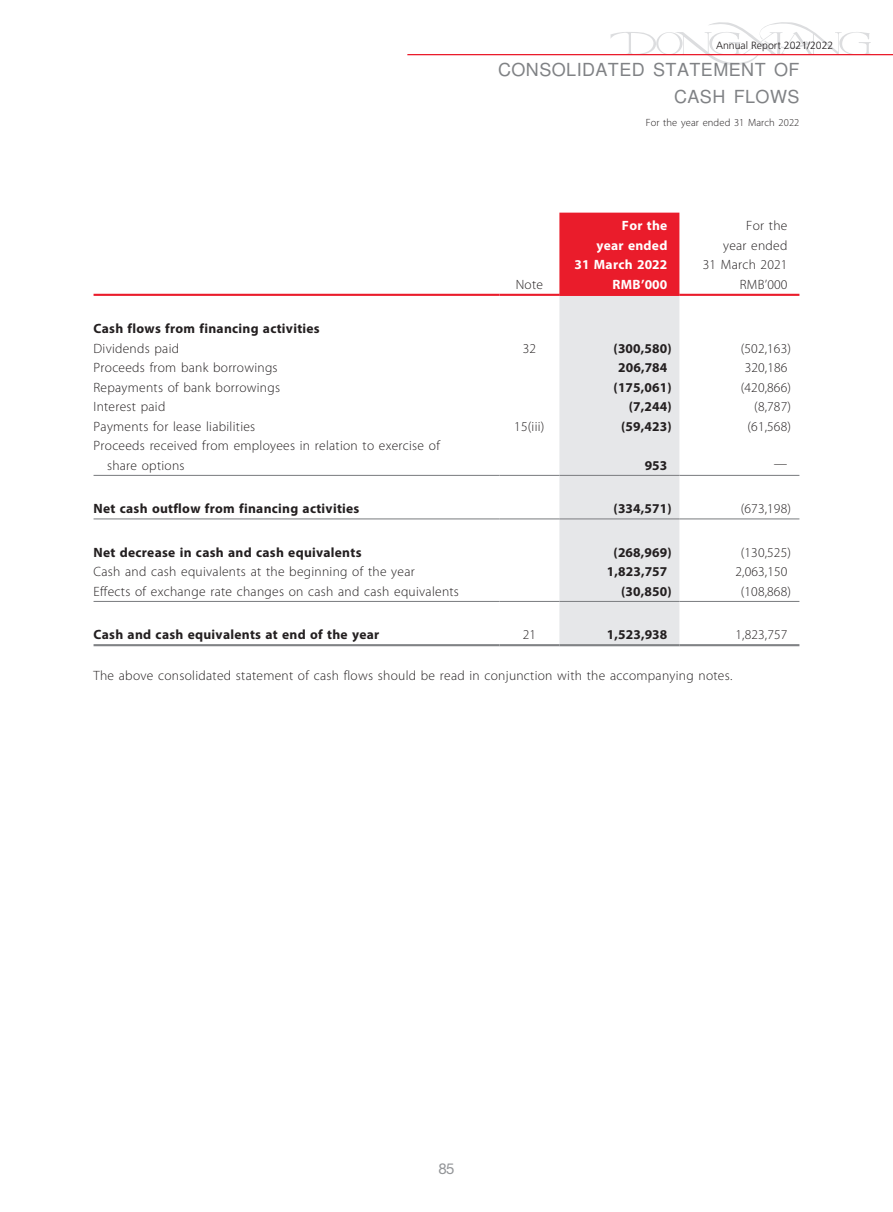
<style>
.page{position:relative;width:893px;height:1212px;background:#fff}
.page>*{position:absolute;margin:0;border:0;box-sizing:border-box;transform-origin:0 0}
.t1{font:18px/27px "Nimbus San L";letter-spacing:.025em;color:#808285;text-align:right}
.t2{font:15px "Helvetica Neue LT Std";color:#939598}
._15_Table_Stub{font:300 13.5px/19.5px "Myriad Pro";letter-spacing:.02em;color:#231f20}
._01_Body_Text{font:300 13.5px/19.5px "Myriad Pro";letter-spacing:.02em;color:#231f20;text-align:right}
._15_Table_Stub-2{font:700 13.5px "Myriad Pro";letter-spacing:.02em;color:#231f20}
._01_Body_Text-2{font:700 13.5px "Myriad Pro";letter-spacing:.01em;color:#231f20}
._01_Body_Text-3{font:700 13.5px/19.5px "Myriad Pro";letter-spacing:.02em;color:#fff;text-align:right}
.t3{font:300 10.5px "Myriad Pro";letter-spacing:.01em;color:#231f20}
.t4{font:300 10.5px "Frutiger LT Std";color:#231f20}
</style>
<div class="page">
<svg style="left:611px;top:22px;width:260px;height:44px"></svg>
<hr style="left:407px;top:54px;width:486px;height:1px;background:#ea1c2b">
<svg style="left:559px;top:213px;width:120px;height:431px;background:#e7c2c7"></svg>
<hr style="left:94px;top:294px;width:405px;height:2px;background:#ea1c2b">
<hr style="left:499px;top:294px;width:60px;height:2px;background:#ea1c2b">
<hr style="left:559px;top:294px;width:120px;height:2px;background:#ea1c2b">
<hr style="left:679px;top:294px;width:120px;height:2px;background:#ea1c2b">
<hr style="left:94px;top:475px;width:405px;height:1px;background:#808285">
<hr style="left:499px;top:475px;width:60px;height:1px;background:#808285">
<hr style="left:559px;top:475px;width:120px;height:1px;background:#808285">
<hr style="left:679px;top:475px;width:120px;height:1px;background:#808285">
<hr style="left:94px;top:518px;width:405px;height:1px;background:#808285">
<hr style="left:499px;top:518px;width:60px;height:1px;background:#808285">
<hr style="left:559px;top:518px;width:120px;height:1px;background:#808285">
<hr style="left:679px;top:518px;width:120px;height:1px;background:#808285">
<hr style="left:94px;top:601px;width:405px;height:1px;background:#808285">
<hr style="left:499px;top:601px;width:60px;height:1px;background:#808285">
<hr style="left:559px;top:601px;width:120px;height:1px;background:#808285">
<hr style="left:679px;top:601px;width:120px;height:1px;background:#808285">
<hr style="left:94px;top:644px;width:405px;height:2px;background:#808285">
<hr style="left:499px;top:644px;width:60px;height:2px;background:#808285">
<hr style="left:559px;top:644px;width:120px;height:2px;background:#808285">
<hr style="left:679px;top:644px;width:120px;height:2px;background:#808285">
<p class="t4" style="left:716px;top:39px;width:119px">Annual Report 2021/2022</p>
<h1 class="t1" style="left:498px;top:55px;width:303px">CONSOLIDATED STATEMENT OF<br>CASH FLOWS</h1>
<p class="t3" style="left:646px;top:117px;width:155px">For the year ended 31 March 2022</p>
<p class="_01_Body_Text-3" style="left:574px;top:216px;width:94px">For the<br>year ended<br>31 March 2022</p>
<p class="_01_Body_Text" style="left:703px;top:216px;width:86px">For the<br>year ended<br>31 March 2021</p>
<p class="_01_Body_Text" style="left:516px;top:275px;width:29px">Note</p>
<p class="_01_Body_Text-3" style="left:613px;top:274px;width:56px">RMB’000</p>
<p class="_01_Body_Text" style="left:740px;top:275px;width:49px">RMB’000</p>
<p class="_15_Table_Stub-2" style="left:94px;top:320px;width:228px">Cash flows from financing activities</p>
<p class="_15_Table_Stub" style="left:94px;top:339px;width:87px">Dividends paid</p>
<p class="_01_Body_Text" style="left:523px;top:339px;width:15px">32</p>
<p class="_01_Body_Text-2" style="left:614px;top:339px;width:60px">(300,580)</p>
<p class="_01_Body_Text" style="left:741px;top:339px;width:52px">(502,163)</p>
<p class="_15_Table_Stub" style="left:94px;top:358px;width:186px">Proceeds from bank borrowings</p>
<p class="_01_Body_Text-2" style="left:618px;top:359px;width:51px">206,784</p>
<p class="_01_Body_Text" style="left:745px;top:358px;width:44px">320,186</p>
<p class="_15_Table_Stub" style="left:94px;top:378px;width:188px">Repayments of bank borrowings</p>
<p class="_01_Body_Text-2" style="left:614px;top:378px;width:60px">(175,061)</p>
<p class="_01_Body_Text" style="left:741px;top:378px;width:52px">(420,866)</p>
<p class="_15_Table_Stub" style="left:94px;top:397px;width:73px">Interest paid</p>
<p class="_01_Body_Text-2" style="left:629px;top:398px;width:44px">(7,244)</p>
<p class="_01_Body_Text" style="left:754px;top:397px;width:38px">(8,787)</p>
<p class="_15_Table_Stub" style="left:94px;top:417px;width:163px">Payments for lease liabilities</p>
<p class="_01_Body_Text" style="left:514px;top:417px;width:32px">15(iii)</p>
<p class="_01_Body_Text-2" style="left:621px;top:417px;width:52px">(59,423)</p>
<p class="_01_Body_Text" style="left:747px;top:417px;width:45px">(61,568)</p>
<p class="_15_Table_Stub" style="left:107px;top:436px;width:334px;text-indent:-13px">Proceeds received from employees in relation to exercise of share options</p>
<p class="_01_Body_Text-2" style="left:645px;top:456px;width:24px">953</p>
<p class="_01_Body_Text" style="left:774px;top:454px;width:15px">—</p>
<p class="_15_Table_Stub-2" style="left:94px;top:500px;width:267px">Net cash outflow from financing activities</p>
<p class="_01_Body_Text-2" style="left:614px;top:500px;width:60px">(334,571)</p>
<p class="_01_Body_Text" style="left:741px;top:499px;width:52px">(673,198)</p>
<p class="_15_Table_Stub-2" style="left:94px;top:543px;width:270px">Net decrease in cash and cash equivalents</p>
<p class="_01_Body_Text-2" style="left:614px;top:543px;width:60px">(268,969)</p>
<p class="_01_Body_Text" style="left:741px;top:543px;width:52px">(130,525)</p>
<p class="_15_Table_Stub" style="left:94px;top:562px;width:323px">Cash and cash equivalents at the beginning of the year</p>
<p class="_01_Body_Text-2" style="left:607px;top:563px;width:62px">1,823,757</p>
<p class="_01_Body_Text" style="left:735px;top:562px;width:54px">2,063,150</p>
<p class="_15_Table_Stub" style="left:94px;top:582px;width:367px">Effects of exchange rate changes on cash and cash equivalents</p>
<p class="_01_Body_Text-2" style="left:621px;top:582px;width:52px">(30,850)</p>
<p class="_01_Body_Text" style="left:741px;top:582px;width:52px">(108,868)</p>
<p class="_15_Table_Stub-2" style="left:94px;top:626px;width:287px">Cash and cash equivalents at end of the year</p>
<p class="_01_Body_Text" style="left:523px;top:625px;width:15px">21</p>
<p class="_01_Body_Text-2" style="left:607px;top:626px;width:62px">1,523,938</p>
<p class="_01_Body_Text" style="left:735px;top:625px;width:54px">1,823,757</p>
<p class="_01_Body_Text" style="left:94px;top:666px;width:640px">The above consolidated statement of cash flows should be read in conjunction with the accompanying notes.</p>
<p class="t2" style="left:438px;top:1160px;width:18px">85</p>
</div>
